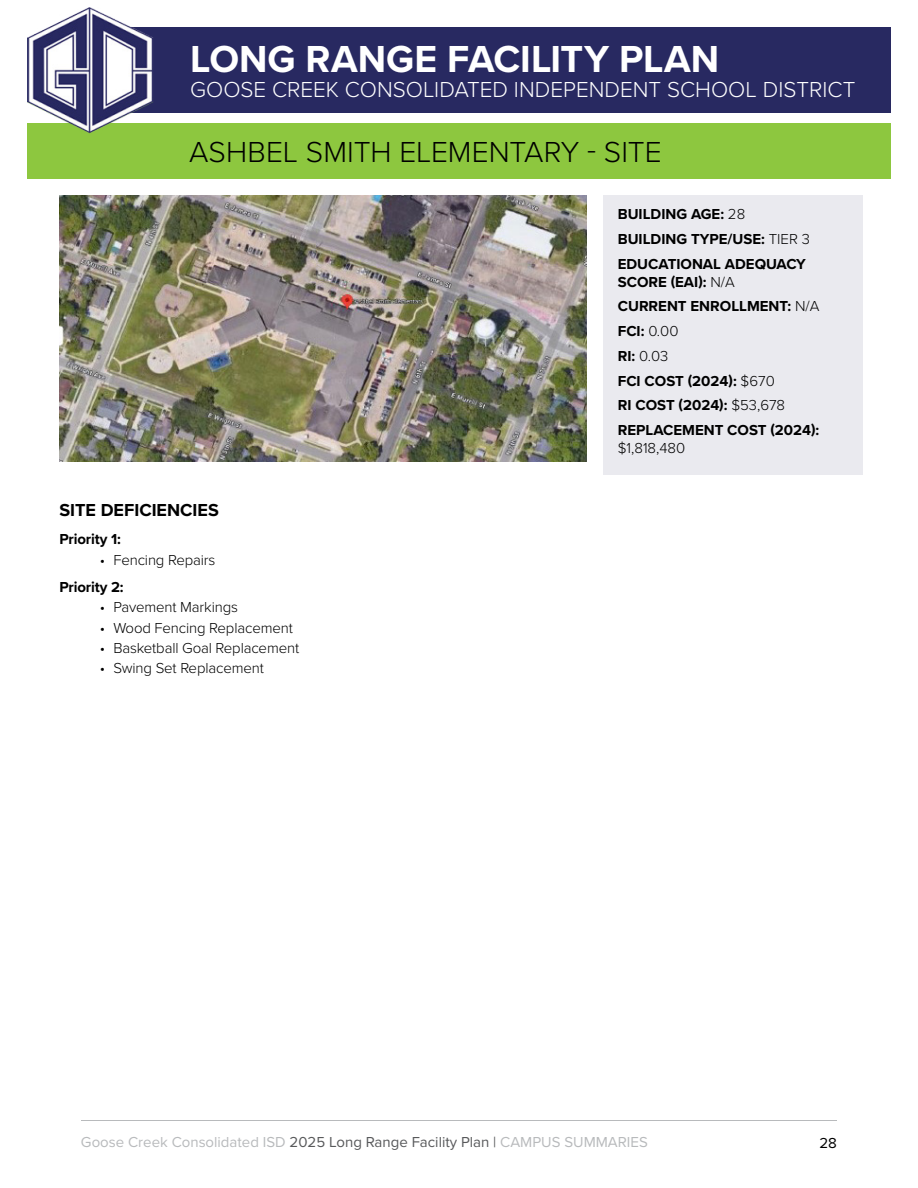
<style>
.page{position:relative;width:918px;height:1188px;background:#fff}
.page>*{position:absolute;margin:0;border:0;box-sizing:border-box;transform-origin:0 0}
.t1{font:700 39px "Proxima Nova";color:#fff}
.t2{font:300 30px "Proxima Nova";letter-spacing:-.005em;color:#000}
.t3{font:300 22.5px "Proxima Nova";color:#fff}
.t4{font:700 18px "Proxima Nova";color:#000}
.t5{font:700 15px/24.8px "Proxima Nova";color:#000}
.t6{font:300 15px "Proxima Nova";letter-spacing:-.01em;color:#000}
.t7{font:15px "Proxima Nova";color:#b8babc}
.t8{font:15px "Proxima Nova";color:#000}
.s1{font-weight:300}
.s2{color:#58595b}
</style>
<div class="page">
<hr style="left:81px;top:1120px;width:756px;height:1px;background:#b8babc">
<div style="left:55px;top:28px;width:836px;height:85px;background:#282961"></div>
<div style="left:27px;top:124px;width:864px;height:55px;background:#8dc73f"></div>
<img style="left:59px;top:195px;width:527px;height:266px">
<div style="left:603px;top:195px;width:260px;height:280px;background:#eaeaef"></div>
<img style="left:27px;top:7px;width:128px;height:127px">
<h1 class="t1" style="left:190px;top:30px;width:530px">LONG RANGE FACILITY PLAN</h1>
<h3 class="t3" style="left:190px;top:73px;width:667px">GOOSE CREEK CONSOLIDATED INDEPENDENT SCHOOL DISTRICT</h3>
<h2 class="t2" style="left:189px;top:129px;width:474px">ASHBEL SMITH ELEMENTARY - SITE</h2>
<p class="t4" style="left:59px;top:497px;width:161px">SITE DEFICIENCIES</p>
<p class="t5" style="left:59px;top:526px;width:63px">Priority 1:</p>
<p class="t6" style="left:100px;top:548px;width:117px">• Fencing Repairs</p>
<p class="t5" style="left:59px;top:574px;width:66px">Priority 2:</p>
<p class="t6" style="left:100px;top:596px;width:140px">• Pavement Markings</p>
<p class="t6" style="left:100px;top:616px;width:194px">• Wood Fencing Replacement</p>
<p class="t6" style="left:100px;top:637px;width:201px">• Basketball Goal Replacement</p>
<p class="t6" style="left:100px;top:657px;width:165px">• Swing Set Replacement</p>
<p class="t5" style="left:618px;top:202px;width:194px">BUILDING AGE: <span class="s1">28<br></span>BUILDING TYPE/USE: <span class="s1">TIER 3<br></span>EDUCATIONAL ADEQUACY</p>
<p class="t5" style="left:618px;top:269px;width:203px">SCORE (EAI): <span class="s1">N/A<br></span>CURRENT ENROLLMENT: <span class="s1">N/A<br></span>FCI: <span class="s1">0.00<br></span>RI: <span class="s1">0.03<br></span>FCI COST (2024): <span class="s1">$670<br></span>RI COST (2024): <span class="s1">$53,678<br></span>REPLACEMENT COST (2024):</p>
<p class="t6" style="left:618px;top:437px;width:69px">$1,818,480</p>
<p class="t7" style="left:81px;top:1131px;width:568px">Goose Creek Consolidated ISD <span class="s2">2025 Long Range Facility Plan |</span> CAMPUS SUMMARIES</p>
<p class="t8" style="left:819px;top:1131px;width:19px">28</p>
</div>
